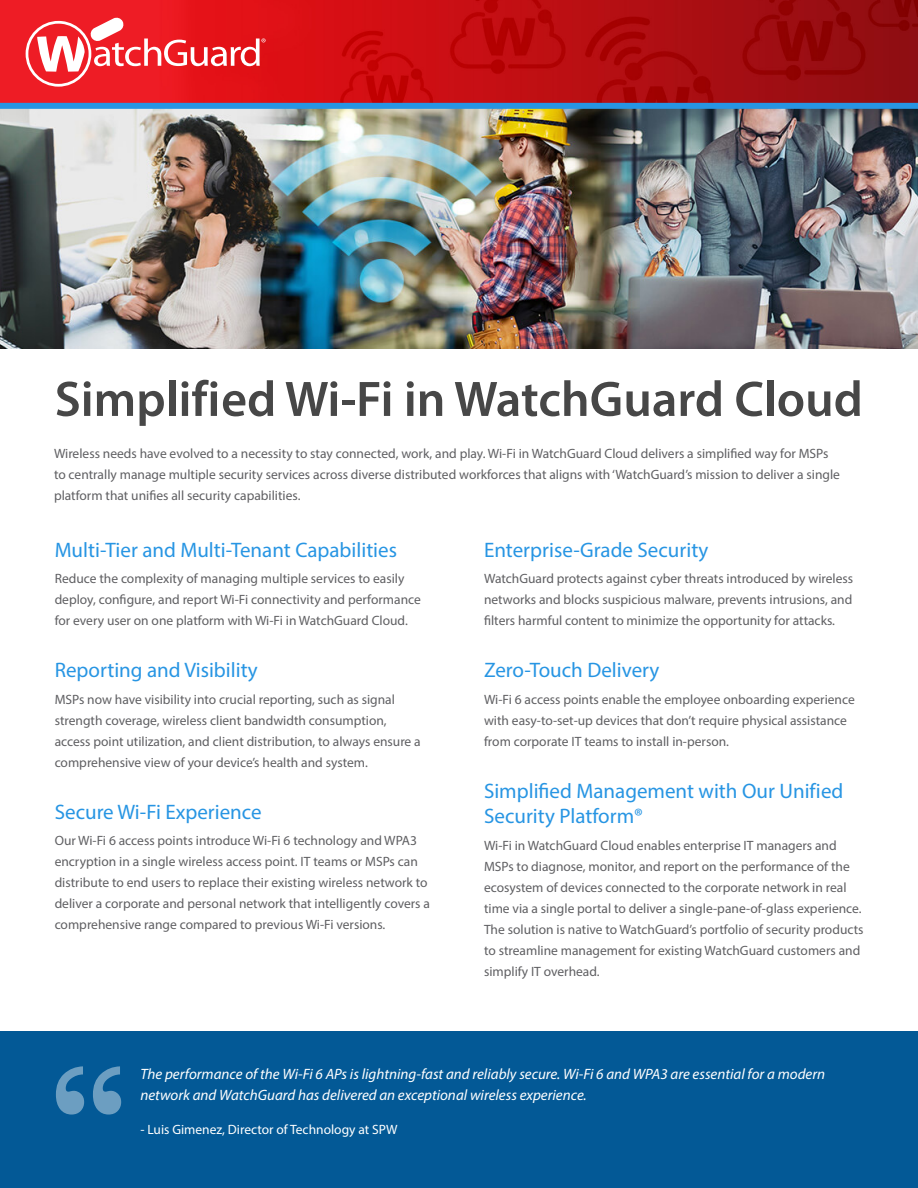
<style>
.page{position:relative;width:918px;height:1188px;background:#fff}
.page>*{position:absolute;margin:0;border:0;box-sizing:border-box;transform-origin:0 0}
.t1{font:700 138.15px "Baskerville";color:#9abdd5}
.t2{font:600 50.25px "Myriad Pro";color:#474747}
.Subhead_-_blue{font:21px/25.2px "Myriad Pro";color:#2795e3}
.Quote_Italic{font:italic 15px/21px "Myriad Pro";color:#fff}
.Body_copy{font:13.5px/21px "Myriad Pro";color:#5f5f62}
.Quote_Italic-2{font:13.5px "Myriad Pro";color:#fff}
</style>
<div class="page">
<div style="left:0;top:1031px;width:918px;height:157px;background:#035996"></div>
<img style="left:0;top:109px;width:918px;height:239px">
<img style="left:0;top:0;width:918px;height:103px">
<div style="left:0;top:103px;width:918px;height:6px;background:#2795e3"></div>
<svg style="left:26px;top:17px;width:240px;height:70px"></svg>
<p class="t2" style="left:55px;top:367px;width:810px">Simplified Wi-Fi in WatchGuard Cloud</p>
<p class="Body_copy" style="left:54px;top:443px;width:788px">Wireless needs have evolved to a necessity to stay connected, work, and play. Wi-Fi in WatchGuard Cloud delivers a simplified way for MSPs to centrally manage multiple security services across diverse distributed workforces that aligns with ‘WatchGuard’s mission to deliver a single platform that unifies all security capabilities.</p>
<p class="Subhead_-_blue" style="left:55px;top:537px;width:344px">Multi-Tier and Multi-Tenant Capabilities</p>
<p class="Body_copy" style="left:55px;top:568px;width:368px">Reduce the complexity of managing multiple services to easily deploy, configure, and report Wi-Fi connectivity and performance for every user on one platform with Wi-Fi in WatchGuard Cloud.</p>
<p class="Subhead_-_blue" style="left:55px;top:657px;width:205px">Reporting and Visibility</p>
<p class="Body_copy" style="left:55px;top:689px;width:368px">MSPs now have visibility into crucial reporting, such as signal strength coverage, wireless client bandwidth consumption, access point utilization, and client distribution, to always ensure a comprehensive view of your device’s health and system.</p>
<p class="Subhead_-_blue" style="left:55px;top:799px;width:209px">Secure Wi-Fi Experience</p>
<p class="Body_copy" style="left:55px;top:830px;width:377px">Our Wi-Fi 6 access points introduce Wi-Fi 6 technology and WPA3 encryption in a single wireless access point. IT teams or MSPs can distribute to end users to replace their existing wireless network to deliver a corporate and personal network that intelligently covers a comprehensive range compared to previous Wi-Fi versions.</p>
<p class="Subhead_-_blue" style="left:484px;top:537px;width:226px">Enterprise-Grade Security</p>
<p class="Body_copy" style="left:484px;top:568px;width:371px;text-align:justify">WatchGuard protects against cyber threats introduced by wireless networks and blocks suspicious malware, prevents intrusions, and filters harmful content to minimize the opportunity for attacks.</p>
<p class="Subhead_-_blue" style="left:484px;top:657px;width:177px">Zero-Touch Delivery</p>
<p class="Body_copy" style="left:484px;top:689px;width:372px">Wi-Fi 6 access points enable the employee onboarding experience with easy-to-set-up devices that don’t require physical assistance from corporate IT teams to install in-person.</p>
<p class="Subhead_-_blue" style="left:484px;top:778px;width:361px">Simplified Management with Our Unified<br>Security Platform®</p>
<p class="Body_copy" style="left:484px;top:834px;width:381px">Wi-Fi in WatchGuard Cloud enables enterprise IT managers and MSPs to diagnose, monitor, and report on the performance of the ecosystem of devices connected to the corporate network in real time via a single portal to deliver a single-pane-of-glass experience.<br>The solution is native to WatchGuard’s portfolio of security products to streamline management for existing WatchGuard customers and simplify IT overhead.</p>
<h1 class="t1" style="left:47px;top:1018px;width:84px">“</h1>
<p class="Quote_Italic" style="left:140px;top:1063px;width:686px">The performance of the Wi-Fi 6 APs is lightning-fast and reliably secure. Wi-Fi 6 and WPA3 are essential for a modern network and WatchGuard has delivered an exceptional wireless experience.</p>
<p class="Quote_Italic-2" style="left:140px;top:1121px;width:259px">- Luis Gimenez, Director of Technology at SPW</p>
</div>
